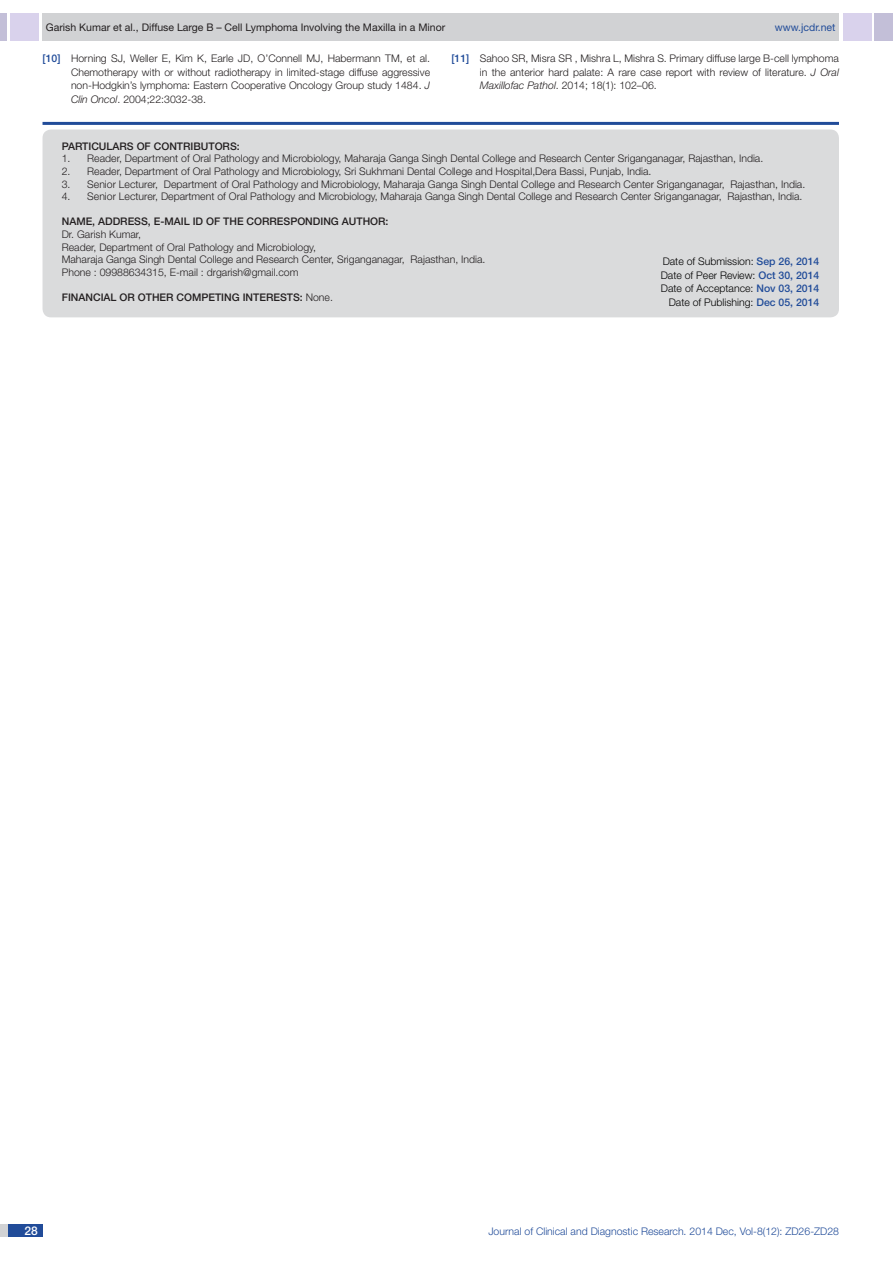
<style>
.page{position:relative;width:893px;height:1263px;background:#fff}
.page>*{position:absolute;margin:0;border:0;box-sizing:border-box;transform-origin:0 0}
.t1{font:500 12px "Helvetica Neue";color:#fff}
.con_particulars{font:300 10.5px/13.5px "Helvetica Neue";color:#231f20;text-align:justify}
.t2{font:300 10.5px "Helvetica Neue";color:#000}
.con_particulars-2{font:500 10.5px "Helvetica Neue";color:#231f20}
.t3{font:10.5px "Helvetica Neue";color:#231f20}
.t4{font:300 10.5px "Helvetica Neue";color:#214c99}
.t5{font:10.5px "Helvetica Neue";color:#214c99}
.s1{font-weight:500;color:#214c99}
.s2{font-style:italic}
.s3{font-weight:500}
</style>
<div class="page">
<div style="left:0;top:13px;width:7px;height:28px;background:#c3bfd8"></div>
<div style="left:10px;top:13px;width:29px;height:28px;background:#d9d2ec"></div>
<div style="left:43px;top:13px;width:796px;height:28px;background:#d1d2d4"></div>
<div style="left:875px;top:13px;width:18px;height:28px;background:#c3bfd8"></div>
<div style="left:843px;top:13px;width:29px;height:28px;background:#d9d2ec"></div>
<div style="left:0;top:1224px;width:43px;height:13px;background:#d1d2d4"></div>
<div style="left:8px;top:1224px;width:35px;height:13px;background:#214c99"></div>
<hr style="left:43px;top:122px;width:796px;height:3px;background:#214c99">
<div style="left:43px;top:130px;width:796px;height:187px;background:#dadbdc;border-radius:9px"></div>
<p class="t3" style="left:46px;top:21px;width:401px">Garish Kumar et al., Diffuse Large B – Cell Lymphoma Involving the Maxilla in a Minor</p>
<p class="t5" style="left:775px;top:21px;width:62px">www.jcdr.net</p>
<p class="con_particulars" style="left:71px;top:52px;width:361px;text-indent:-28px"><span class="s1">[10]</span> Horning SJ, Weller E, Kim K, Earle JD, O’Connell MJ, Habermann TM, et al.<br>Chemotherapy with or without radiotherapy in limited-stage diffuse aggressive non-Hodgkin’s lymphoma: Eastern Cooperative Oncology Group study 1484. <span class="s2">J Clin Oncol</span>. 2004;22:3032-38.</p>
<p class="con_particulars" style="left:480px;top:52px;width:361px;text-indent:-28px"><span class="s1">[11]</span> Sahoo SR, Misra SR , Mishra L, Mishra S. Primary diffuse large B-cell lymphoma in the anterior hard palate: A rare case report with review of literature. <span class="s2">J Oral Maxillofac Pathol</span>. 2014; 18(1): 102–06.</p>
<p class="con_particulars-2" style="left:62px;top:140px;width:7px">PARTI</p>
<p class="con_particulars-2" style="left:91px;top:140px;width:150px">CULARS OF CONTRI BUTORS:</p>
<p class="con_particulars" style="left:62px;top:152px;width:703px">1. Reader, Department of Oral Pathology and Microbiology, Maharaja Ganga Singh Dental College and Research Center Sriganganagar, Rajasthan, India.</p>
<p class="con_particulars" style="left:62px;top:164px;width:591px">2. Reader, Department of Oral Pathology and Microbiology, Sri Sukhmani Dental College and Hospital,Dera Bassi, Punjab, India.</p>
<p class="con_particulars" style="left:62px;top:177px;width:745px">3. Senior Lecturer, Department of Oral Pathology and Microbiology, Maharaja Ganga Singh Dental College and Research Center Sriganganagar, Rajasthan, India.</p>
<p class="con_particulars" style="left:62px;top:189px;width:742px">4. Senior Lecturer, Department of Oral Pathology and Microbiology, Maharaja Ganga Singh Dental College and Research Center Sriganganagar, Rajasthan, India.</p>
<p class="con_particulars-2" style="left:62px;top:215px;width:17px">NAME</p>
<p class="con_particulars-2" style="left:92px;top:215px;width:80px">, ADDRESS, E-MAI</p>
<p class="con_particulars-2" style="left:184px;top:215px;width:48px">L ID OF THE</p>
<p class="con_particulars-2" style="left:247px;top:215px;width:24px">CORRE</p>
<p class="con_particulars-2" style="left:284px;top:215px;width:67px">SPONDING AUTH</p>
<p class="con_particulars-2" style="left:370px;top:215px;width:20px">OR:</p>
<p class="con_particulars" style="left:62px;top:227px;width:81px">Dr. Garish Kumar,</p>
<p class="con_particulars" style="left:62px;top:240px;width:256px">Reader, Department of Oral Pathology and Microbiology,</p>
<p class="con_particulars" style="left:62px;top:252px;width:425px">Maharaja Ganga Singh Dental College and Research Center, Sriganganagar, Rajasthan, India.</p>
<p class="con_particulars" style="left:62px;top:265px;width:238px">Phone : 09988634315, E-mail : drgarish@gmail.com</p>
<p class="con_particulars-2" style="left:62px;top:291px;width:92px">Financial OR OTHER</p>
<p class="con_particulars-2" style="left:177px;top:291px;width:23px">COMPETI</p>
<p class="con_particulars-2" style="left:224px;top:291px;width:37px">NG INTERE</p>
<p class="con_particulars" style="left:280px;top:290px;width:54px"><span class="s3">STS:</span> None.</p>
<p class="t2" style="left:663px;top:255px;width:158px">Date of Submission: <span class="s1">Sep 26, 2014</span></p>
<p class="t2" style="left:661px;top:268px;width:160px">Date of Peer Review: <span class="s1">Oct 30, 2014</span></p>
<p class="t2" style="left:661px;top:282px;width:160px">Date of Acceptance: <span class="s1">Nov 03, 2014</span></p>
<p class="t2" style="left:669px;top:295px;width:152px">Date of Publishing: <span class="s1">Dec 05, 2014</span></p>
<p class="t1" style="left:24px;top:1223px;width:15px">28</p>
<p class="t4" style="left:488px;top:1225px;width:352px">Journal of Clinical and Diagnostic Research. 2014 Dec, Vol-8(12): ZD26-ZD28</p>
</div>
